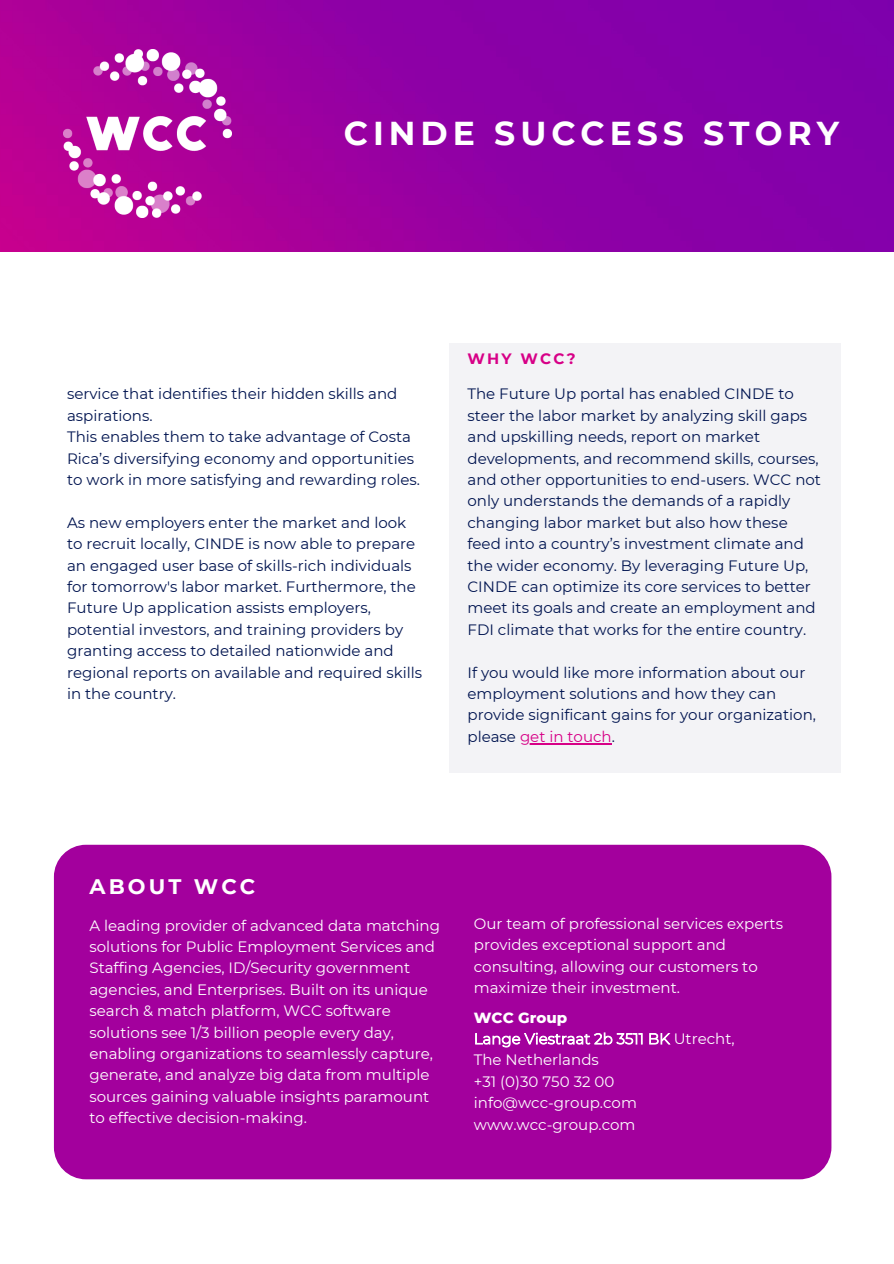
<style>
.page{position:relative;width:894px;height:1264px;background:#fff}
.page>*{position:absolute;margin:0;border:0;box-sizing:border-box;transform-origin:0 0}
.t1{font:700 33px "Montserrat";letter-spacing:.15em;color:#fff}
.t2{font:700 21px "Montserrat";letter-spacing:.15em;color:#fff}
.t3{font:15px/21.5px "Montserrat";color:#001450}
.t4{font:15px/21.5px "Montserrat";color:#fff}
.t5{font:700 15px "Montserrat";letter-spacing:.15em;color:#d70087}
.s1{color:#d70087}
.s2{font-weight:800}
.s3{font-weight:300}
</style>
<div class="page">
<img style="left:0;top:0;width:893px;height:252px">
<img style="left:63px;top:50px;width:168px;height:168px">
<div style="left:54px;top:844px;width:777px;height:335px;background:#a3009d;border-radius:32px"></div>
<div style="left:449px;top:343px;width:391px;height:429px;background:#f3f3f6"></div>
<hr style="left:520px;top:743px;width:91px;height:1px;background:#d70087">
<p class="t1" style="left:344px;top:113px;width:496px">CINDE SUCCESS STORY</p>
<p class="t3" style="left:67px;top:383px;width:332px">service that identifies their hidden skills and aspirations.</p>
<p class="t3" style="left:67px;top:426px;width:354px">This enables them to take advantage of Costa<br>Rica’s diversifying economy and opportunities to work in more satisfying and rewarding roles.</p>
<p class="t3" style="left:67px;top:511px;width:356px">As new employers enter the market and look to recruit locally, CINDE is now able to prepare an engaged user base of skills-rich individuals for tomorrow's labor market. Furthermore, the Future Up application assists employers, potential investors, and training providers by granting access to detailed nationwide and regional reports on available and required skills in the country.</p>
<p class="t5" style="left:467px;top:349px;width:110px">WHY WCC?</p>
<p class="t3" style="left:467px;top:383px;width:355px">The Future Up portal has enabled CINDE to steer the labor market by analyzing skill gaps and upskilling needs, report on market developments, and recommend skills, courses, and other opportunities to end-users. WCC not only understands the demands of a rapidly changing labor market but also how these feed into a country’s investment climate and the wider economy. By leveraging Future Up, CINDE can optimize its core services to better meet its goals and create an employment and FDI climate that works for the entire country.</p>
<p class="t3" style="left:467px;top:661px;width:350px">If you would like more information about our employment solutions and how they can provide significant gains for your organization, please <span class="s1">get in touch</span>.</p>
<p class="t2" style="left:89px;top:873px;width:167px">ABOUT WCC</p>
<p class="t4" style="left:89px;top:914px;width:352px">A leading provider of advanced data matching solutions for Public Employment Services and Staffing Agencies, ID/Security government agencies, and Enterprises. Built on its unique search &amp; match platform, WCC software solutions see 1/3 billion people every day, enabling organizations to seamlessly capture, generate, and analyze big data from multiple sources gaining valuable insights paramount to effective decision-making.</p>
<p class="t4" style="left:473px;top:913px;width:310px">Our team of professional services experts provides exceptional support and consulting, allowing our customers to maximize their investment.</p>
<p class="t4" style="left:473px;top:1006px;width:262px"><span class="s2">WCC Group<br></span><span class="s3">Lange Viestraat 2b 3511 BK</span> Utrecht,<br>The Netherlands<br>+31 (0)30 750 32 00 info@wcc-group.com www.wcc-group.com</p>
</div>
